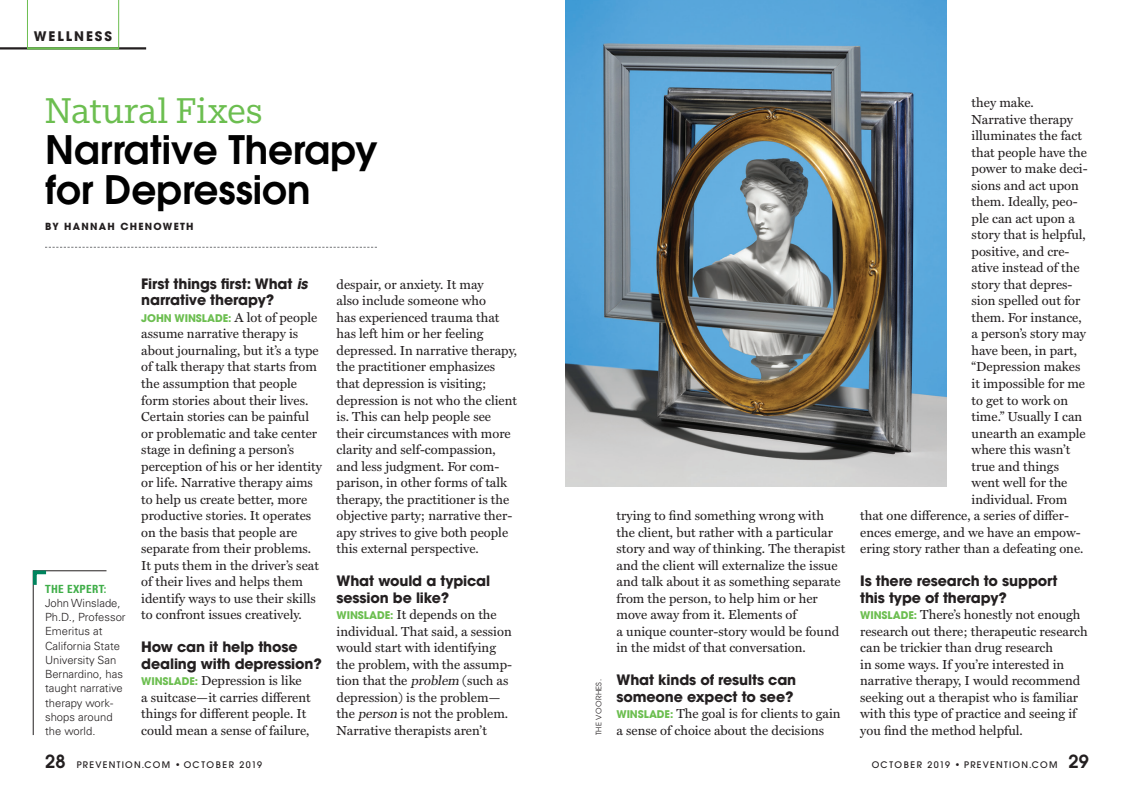
<style>
.page{position:relative;width:1134px;height:797px;background:#fff}
.page>*{position:absolute;margin:0;border:0;box-sizing:border-box;transform-origin:0 0}
.dep_dek_lg{font:600 39px/40.5px "ITC Avant Garde Pro";color:#010101}
.dep_dek_lg-2{font:39px "Egyptian Slate Pro";color:#6cbe50}
.dep_side_txt{font:700 14.25px/16.5px "ITC Avant Garde Pro";letter-spacing:-.01em;color:#231f20}
.dep_txt_ind_5l{font:13.2px/16.5px "Miller Text";color:#231f20}
.t1{font:700 13.2px "ITC Avant Garde Pro";letter-spacing:.15em;color:#231f20}
.dep_txt_ind_5l-2{font:300 11.25px/14.2px "Univers LTCYR 45";color:#231f20}
.dep_txt_ind_5l-3{font:700 10.5px "ITC Avant Garde Pro";letter-spacing:-.01em;color:#6cbe50}
.dep_dek_lg-3{font:700 9.75px "ITC Avant Garde Pro";letter-spacing:.13em;color:#231f20}
.fea_feet_rhp{font:500 9px "ITC Avant Garde Pro";letter-spacing:.14em;color:#231f20}
.t2{font:7.5px "ITC Avant Garde Pro";letter-spacing:.055em;color:#231f20}
.s1{font-family:"Univers LTCYR 67 Bold Cond";font-weight:400;color:#40ae49}
.s2{font-style:italic}
.s3{font-family:"Miller Text";font-weight:400;font-size:13.2px;color:#231f20}
.s4{font-family:"ITC Avant Garde Pro";font-weight:700;font-size:10.5px;color:#6cbe50}
.s5{font-weight:600;font-size:18px}
</style>
<div class="page">
<img style="left:566px;top:0;width:380px;height:486px">
<svg style="left:45px;top:247px;width:332px;height:1px"></svg>
<svg style="left:32px;top:570px;width:75px;height:165px"></svg>
<hr style="left:0;top:47px;width:146px;height:2px;background:#231f20">
<hr style="left:27px;top:0;width:1px;height:48px;background:#6cbe50">
<hr style="left:118px;top:0;width:1px;height:48px;background:#6cbe50">
<hr style="left:27px;top:47px;width:92px;height:2px;background:#6cbe50">
<p class="t1" style="left:34px;top:28px;width:80px">WELLNESS</p>
<p class="dep_dek_lg-2" style="left:45px;top:91px;width:219px">Natural Fixes</p>
<p class="dep_dek_lg" style="left:45px;top:129px;width:334px">Narrative Therapy for Depression</p>
<p class="dep_dek_lg-3" style="left:45px;top:220px;width:150px">BY HANNAH CHENOWETH</p>
<p class="dep_txt_ind_5l-2" style="left:45px;top:581px;width:82px"><span class="s1">THE EXPERT:<br></span>John Winslade,<br>Ph.D., Professor<br>Emeritus at<br>California State<br>University San<br>Bernardino, has taught narrative therapy work&shy;shops around the world.</p>
<p class="dep_side_txt" style="left:141px;top:275px;width:168px">First things first: What <span class="s2">is </span>narrative therapy?</p>
<p class="dep_txt_ind_5l-3" style="left:141px;top:311px;width:178px">JOHN WINSLADE: <span class="s3">A lot of people</span></p>
<p class="dep_txt_ind_5l" style="left:141px;top:325px;width:182px">assume narrative therapy is about journaling, but it’s a type of talk therapy that starts from the assumption that people form stories about their lives.<br>Certain stories can be painful or problematic and take center stage in defining a person’s perception of his or her identity or life. Narrative therapy aims to help us create better, more productive stories. It operates on the basis that people are separate from their problems.<br>It puts them in the driver’s seat of their lives and helps them identify ways to use their skills to confront issues creatively.</p>
<p class="dep_side_txt" style="left:141px;top:638px;width:182px">How can it help those dealing with depression?</p>
<p class="dep_txt_ind_5l" style="left:141px;top:671px;width:171px"><span class="s4">WINSLADE:</span> Depression is like a suitcase—it carries different things for different people. It could mean a sense of failure,</p>
<p class="dep_txt_ind_5l" style="left:337px;top:275px;width:182px">despair, or anxiety. It may<br>also include someone who<br>has experienced trauma that has left him or her feeling depressed. In narrative therapy, the practitioner emphasizes that depression is visiting; depression is not who the client is. This can help people see their circumstances with more clarity and self-compassion, and less judgment. For com&shy;parison, in other forms of talk therapy, the practitioner is the objective party; narrative ther&shy;apy strives to give both people this external perspective.</p>
<p class="dep_side_txt" style="left:337px;top:572px;width:155px">What would a typical session be like?</p>
<p class="dep_txt_ind_5l" style="left:337px;top:605px;width:177px"><span class="s4">WINSLADE:</span> It depends on the individual. That said, a session would start with identifying the problem, with the assump&shy;tion that the <span class="s2">problem</span> (such as depression) is the problem— the <span class="s2">person</span> is not the problem.<br>Narrative therapists aren’t</p>
<p class="t2" style="left:594px;top:735px;width:57px;rotate:-90deg">THE VOORHES.</p>
<p class="dep_txt_ind_5l" style="left:616px;top:506px;width:230px">trying to find something wrong with the client, but rather with a particular story and way of thinking. The therapist and the client will externalize the issue and talk about it as something separate from the person, to help him or her move away from it. Elements of<br>a unique counter-story would be found in the midst of that conversation.</p>
<p class="dep_side_txt" style="left:616px;top:671px;width:181px">What kinds of results can someone expect to see?</p>
<p class="dep_txt_ind_5l" style="left:616px;top:704px;width:226px"><span class="s4">WINSLADE:</span> The goal is for clients to gain a sense of choice about the decisions</p>
<p class="dep_txt_ind_5l" style="left:972px;top:94px;width:64px">they make.</p>
<p class="dep_txt_ind_5l" style="left:972px;top:110px;width:103px">Narrative therapy</p>
<p class="dep_txt_ind_5l" style="left:972px;top:127px;width:112px">illuminates the fact</p>
<p class="dep_txt_ind_5l" style="left:972px;top:143px;width:117px">that people have the</p>
<p class="dep_txt_ind_5l" style="left:972px;top:160px;width:118px">power to make deci-</p>
<p class="dep_txt_ind_5l" style="left:972px;top:176px;width:109px">sions and act upon</p>
<p class="dep_txt_ind_5l" style="left:972px;top:193px;width:108px">them. Ideally, peo-</p>
<p class="dep_txt_ind_5l" style="left:972px;top:209px;width:105px">ple can act upon a</p>
<p class="dep_txt_ind_5l" style="left:972px;top:226px;width:116px">story that is helpful,</p>
<p class="dep_txt_ind_5l" style="left:972px;top:242px;width:99px">positive, and cre-</p>
<p class="dep_txt_ind_5l" style="left:972px;top:259px;width:110px">ative instead of the</p>
<p class="dep_txt_ind_5l" style="left:972px;top:275px;width:102px">story that depres-</p>
<p class="dep_txt_ind_5l" style="left:972px;top:292px;width:110px">sion spelled out for</p>
<p class="dep_txt_ind_5l" style="left:972px;top:308px;width:112px">them. For instance,</p>
<p class="dep_txt_ind_5l" style="left:972px;top:325px;width:116px">a person’s story may</p>
<p class="dep_txt_ind_5l" style="left:972px;top:341px;width:107px">have been, in part,</p>
<p class="dep_txt_ind_5l" style="left:972px;top:358px;width:110px">“Depression makes</p>
<p class="dep_txt_ind_5l" style="left:972px;top:374px;width:115px">it impossible for me</p>
<p class="dep_txt_ind_5l" style="left:972px;top:391px;width:98px">to get to work on</p>
<p class="dep_txt_ind_5l" style="left:972px;top:407px;width:112px">time.” Usually I can</p>
<p class="dep_txt_ind_5l" style="left:972px;top:424px;width:116px">unearth an example</p>
<p class="dep_txt_ind_5l" style="left:972px;top:440px;width:100px">where this wasn’t</p>
<p class="dep_txt_ind_5l" style="left:972px;top:457px;width:89px">true and things</p>
<p class="dep_txt_ind_5l" style="left:972px;top:473px;width:97px">went well for the</p>
<p class="dep_txt_ind_5l" style="left:972px;top:490px;width:97px">individual. From</p>
<p class="dep_txt_ind_5l" style="left:860px;top:506px;width:210px">that one difference, a series of differ-</p>
<p class="dep_txt_ind_5l" style="left:860px;top:523px;width:222px">ences emerge, and we have an empow-</p>
<p class="dep_txt_ind_5l" style="left:860px;top:539px;width:225px">ering story rather than a defeating one.</p>
<p class="dep_side_txt" style="left:860px;top:572px;width:199px">Is there research to support this type of therapy?</p>
<p class="dep_txt_ind_5l" style="left:860px;top:605px;width:229px"><span class="s4">WINSLADE:</span> There’s honestly not enough research out there; therapeutic research can be trickier than drug research<br>in some ways. If you’re interested in narrative therapy, I would recommend seeking out a therapist who is familiar with this type of practice and seeing if you find the method helpful.</p>
<p class="fea_feet_rhp" style="left:45px;top:758px;width:219px"><span class="s5">28</span> PREVENTION.COM • OCTOBER 2019</p>
<p class="fea_feet_rhp" style="left:872px;top:758px;width:219px">OCTOBER 2019 • PREVENTION.COM <span class="s5">29</span></p>
</div>
